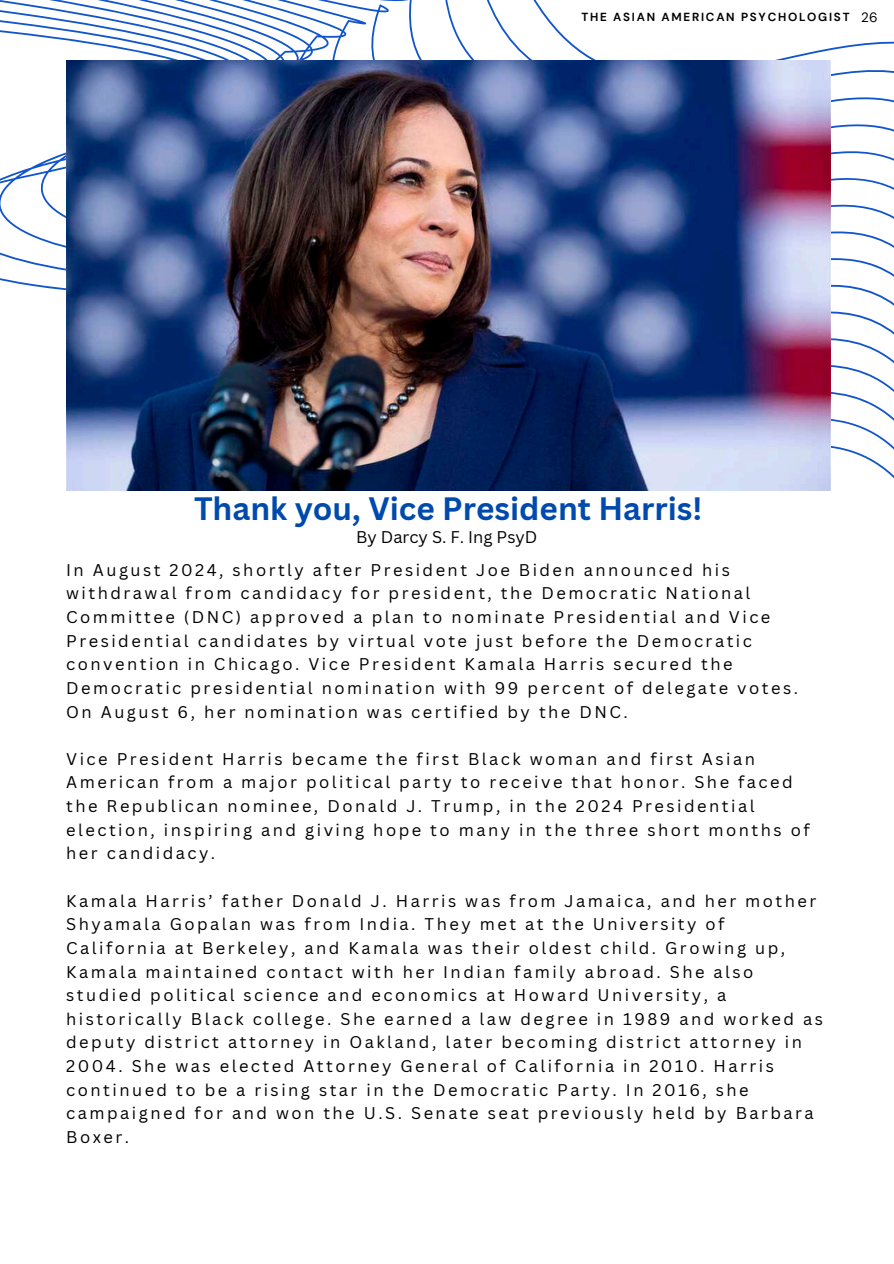
<style>
.page{position:relative;width:894px;height:1264px;background:#fff}
.page>*{position:absolute;margin:0;border:0;box-sizing:border-box;transform-origin:0 0}
.t1{font:700 31.5px "Canva Sans";color:#004aad}
.t2{font:16.5px/23.7px "Canva Sans";letter-spacing:.15em;color:#000}
.t3{font:16.5px "Canva Sans";color:#000}
.t4{font:13.5px "DM Sans";color:#000}
.t5{font:700 11.7px "DM Sans";letter-spacing:.15em;color:#000}
</style>
<div class="page">
<svg style="left:0;top:199px;width:893px;height:292px"></svg>
<svg style="left:0;top:0;width:893px;height:169px"></svg>
<img style="left:66px;top:61px;width:764px;height:430px">
<h2 class="t5" style="left:581px;top:9px;width:269px">THE ASIAN AMERICAN PSYCHOLOGIST</h2>
<h2 class="t4" style="left:860px;top:9px;width:18px">26</h2>
<p class="t1" style="left:194px;top:486px;width:510px">Thank you, Vice President Harris!</p>
<p class="t3" style="left:356px;top:525px;width:183px">By Darcy S. F. Ing PsyD</p>
<p class="t2" style="left:66px;top:557px;width:733px">In August 2024, shortly after President Joe Biden announced his withdrawal from candidacy for president, the Democratic National Committee (DNC) approved a plan to nominate Presidential and Vice Presidential candidates by virtual vote just before the Democratic convention in Chicago. Vice President Kamala Harris secured the Democratic presidential nomination with 99 percent of delegate votes.<br>On August 6, her nomination was certified by the DNC.</p>
<p class="t2" style="left:66px;top:746px;width:744px">Vice President Harris became the first Black woman and first Asian American from a major political party to receive that honor. She faced the Republican nominee, Donald J. Trump, in the 2024 Presidential election, inspiring and giving hope to many in the three short months of her candidacy.</p>
<h1 class="t2" style="left:66px;top:888px;width:758px">Kamala Harris’ father Donald J. Harris was from Jamaica, and her mother Shyamala Gopalan was from India. They met at the University of California at Berkeley, and Kamala was their oldest child. Growing up, Kamala maintained contact with her Indian family abroad. She also studied political science and economics at Howard University, a historically Black college. She earned a law degree in 1989 and worked as deputy district attorney in Oakland, later becoming district attorney in 2004. She was elected Attorney General of California in 2010. Harris continued to be a rising star in the Democratic Party. In 2016, she campaigned for and won the U.S. Senate seat previously held by Barbara Boxer.</h1>
</div>
